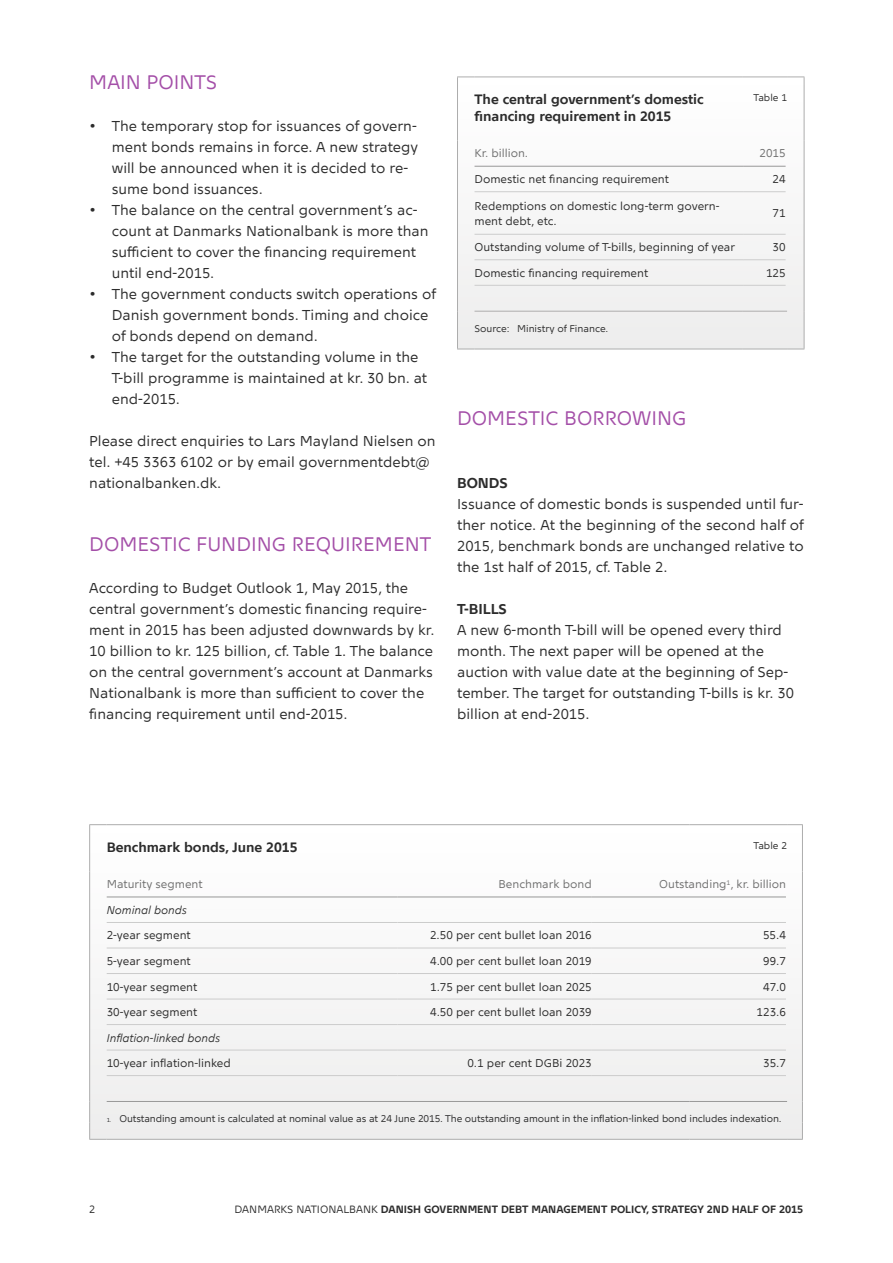
<style>
.page{position:relative;width:893px;height:1263px;background:#fff}
.page>*{position:absolute;margin:0;border:0;box-sizing:border-box;transform-origin:0 0}
.t1{font:19.5px "Nationalbank";color:#a44fa8}
.t2{font:14.25px/21px "Nationalbank";color:#2c2c2c}
.t3{font:700 14.25px "Nationalbank";color:#2c2c2c}
.t4{font:700 13.5px/16.5px "Nationalbank";color:#2c2c2c}
.t5{font:11.25px/15px "Nationalbank";color:#2c2c2c}
.t6{font:11.25px "Nationalbank";color:#6f6f6f}
.t7{font:italic 11.25px "Nationalbank";color:#2c2c2c}
.t8{font:700 10.5px "Nationalbank";color:#2c2c2c}
.t9{font:10.5px "Nationalbank";color:#2c2c2c}
.t10{font:9.75px "Nationalbank";letter-spacing:-.01em;color:#2c2c2c}
.s1{font-size:5.7px}
.s2{font-weight:400}
</style>
<div class="page">
<svg style="left:458px;top:78px;width:346px;height:271px"></svg>
<hr style="left:474px;top:311px;width:268px;height:1px;background:#adadad">
<hr style="left:742px;top:311px;width:45px;height:1px;background:#adadad">
<svg style="left:458px;top:77px;width:16px;height:1px"></svg>
<hr style="left:457px;top:77px;width:1px;height:64px;background:#adadad">
<hr style="left:474px;top:77px;width:268px;height:1px;background:#adadad">
<hr style="left:742px;top:77px;width:45px;height:1px;background:#adadad">
<svg style="left:787px;top:77px;width:17px;height:1px"></svg>
<hr style="left:804px;top:77px;width:1px;height:64px;background:#adadad">
<hr style="left:457px;top:141px;width:1px;height:170px;background:#adadad">
<hr style="left:804px;top:141px;width:1px;height:170px;background:#adadad">
<svg style="left:457px;top:311px;width:17px;height:39px"></svg>
<hr style="left:474px;top:349px;width:268px;height:1px;background:#adadad">
<hr style="left:742px;top:349px;width:45px;height:1px;background:#adadad">
<svg style="left:787px;top:311px;width:18px;height:39px"></svg>
<hr style="left:474px;top:191px;width:269px;height:1px;background:#ccc">
<hr style="left:743px;top:191px;width:43px;height:1px;background:#ccc">
<hr style="left:474px;top:234px;width:269px;height:1px;background:#ccc">
<hr style="left:743px;top:234px;width:43px;height:1px;background:#ccc">
<hr style="left:474px;top:259px;width:269px;height:1px;background:#ccc">
<hr style="left:743px;top:259px;width:43px;height:1px;background:#ccc">
<hr style="left:474px;top:285px;width:269px;height:1px;background:#ccc">
<hr style="left:743px;top:285px;width:43px;height:1px;background:#ccc">
<hr style="left:474px;top:166px;width:269px;height:1px;background:#989898">
<hr style="left:743px;top:166px;width:43px;height:1px;background:#989898">
<svg style="left:90px;top:825px;width:712px;height:314px"></svg>
<svg style="left:89px;top:824px;width:18px;height:1px"></svg>
<hr style="left:89px;top:825px;width:1px;height:46px;background:#adadad">
<hr style="left:107px;top:824px;width:582px;height:1px;background:#adadad">
<hr style="left:689px;top:824px;width:98px;height:1px;background:#adadad">
<svg style="left:787px;top:824px;width:16px;height:1px"></svg>
<hr style="left:802px;top:825px;width:1px;height:46px;background:#adadad">
<hr style="left:89px;top:871px;width:1px;height:230px;background:#adadad">
<hr style="left:802px;top:871px;width:1px;height:230px;background:#adadad">
<svg style="left:89px;top:1101px;width:18px;height:39px"></svg>
<hr style="left:107px;top:1139px;width:582px;height:1px;background:#adadad">
<hr style="left:689px;top:1139px;width:98px;height:1px;background:#adadad">
<svg style="left:787px;top:1101px;width:16px;height:39px"></svg>
<hr style="left:107px;top:1101px;width:582px;height:1px;background:#989898">
<hr style="left:689px;top:1101px;width:98px;height:1px;background:#989898">
<hr style="left:107px;top:922px;width:291px;height:1px;background:#ccc">
<hr style="left:398px;top:922px;width:194px;height:1px;background:#ccc">
<hr style="left:592px;top:922px;width:194px;height:1px;background:#ccc">
<hr style="left:107px;top:948px;width:291px;height:1px;background:#ccc">
<hr style="left:398px;top:948px;width:194px;height:1px;background:#ccc">
<hr style="left:592px;top:948px;width:194px;height:1px;background:#ccc">
<hr style="left:107px;top:973px;width:291px;height:1px;background:#ccc">
<hr style="left:398px;top:973px;width:194px;height:1px;background:#ccc">
<hr style="left:592px;top:973px;width:194px;height:1px;background:#ccc">
<hr style="left:107px;top:999px;width:291px;height:1px;background:#ccc">
<hr style="left:398px;top:999px;width:194px;height:1px;background:#ccc">
<hr style="left:592px;top:999px;width:194px;height:1px;background:#ccc">
<hr style="left:107px;top:1024px;width:291px;height:1px;background:#ccc">
<hr style="left:398px;top:1024px;width:194px;height:1px;background:#ccc">
<hr style="left:592px;top:1024px;width:194px;height:1px;background:#ccc">
<hr style="left:107px;top:1050px;width:291px;height:1px;background:#ccc">
<hr style="left:398px;top:1050px;width:194px;height:1px;background:#ccc">
<hr style="left:592px;top:1050px;width:194px;height:1px;background:#ccc">
<hr style="left:107px;top:1075px;width:291px;height:1px;background:#ccc">
<hr style="left:398px;top:1075px;width:194px;height:1px;background:#ccc">
<hr style="left:592px;top:1075px;width:194px;height:1px;background:#ccc">
<hr style="left:107px;top:896px;width:291px;height:1px;background:#989898">
<hr style="left:398px;top:896px;width:194px;height:1px;background:#989898">
<hr style="left:592px;top:896px;width:194px;height:1px;background:#989898">
<h1 class="t1" style="left:89px;top:71px;width:130px">MAIN POINTS</h1>
<p class="t2" style="left:112px;top:116px;width:308px;text-indent:-23px">• The temporary stop for issuances of govern&shy;ment bonds remains in force. A new strategy will be announced when it is decided to re&shy;sume bond issuances.</p>
<p class="t2" style="left:112px;top:200px;width:318px;text-indent:-23px">• The balance on the central government’s ac&shy;count at Danmarks Nationalbank is more than sufficient to cover the financing requirement until end-2015.</p>
<p class="t2" style="left:112px;top:284px;width:325px;text-indent:-23px">• The government conducts switch operations of<br>Danish government bonds. Timing and choice of bonds depend on demand.</p>
<p class="t2" style="left:112px;top:347px;width:317px;text-indent:-23px">• The target for the outstanding volume in the<br>T-bill programme is maintained at kr. 30 bn. at end-2015.</p>
<p class="t2" style="left:89px;top:431px;width:348px">Please direct enquiries to Lars Mayland Nielsen on tel. +45 3363 6102 or by email governmentdebt@ nationalbanken.dk.</p>
<h1 class="t1" style="left:89px;top:533px;width:343px">DOMESTIC FUNDING REQUIREMENT</h1>
<p class="t2" style="left:89px;top:578px;width:347px">According to Budget Outlook 1, May 2015, the central government’s domestic financing require&shy;ment in 2015 has been adjusted downwards by kr.<br>10 billion to kr. 125 billion, cf. Table 1. The balance on the central government’s account at Danmarks Nationalbank is more than sufficient to cover the financing requirement until end-2015.</p>
<p class="t4" style="left:474px;top:91px;width:230px">The central government’s domestic financing requirement in 2015</p>
<p class="t10" style="left:753px;top:92px;width:35px">Table 1</p>
<p class="t6" style="left:474px;top:147px;width:55px">Kr. billion.</p>
<p class="t6" style="left:759px;top:147px;width:28px">2015</p>
<p class="t5" style="left:474px;top:172px;width:196px">Domestic net financing requirement</p>
<p class="t5" style="left:772px;top:172px;width:15px">24</p>
<p class="t5" style="left:474px;top:198px;width:247px">Redemptions on domestic long-term govern&shy;ment debt, etc.</p>
<p class="t5" style="left:772px;top:206px;width:15px">71</p>
<p class="t5" style="left:474px;top:240px;width:262px">Outstanding volume of T-bills, beginning of year</p>
<p class="t5" style="left:772px;top:240px;width:15px">30</p>
<p class="t5" style="left:474px;top:265px;width:175px">Domestic financing requirement</p>
<p class="t5" style="left:766px;top:265px;width:21px">125</p>
<p class="t10" style="left:474px;top:323px;width:135px">Source: Ministry of Finance.</p>
<h1 class="t1" style="left:457px;top:407px;width:231px">DOMESTIC BORROWING</h1>
<p class="t3" style="left:457px;top:475px;width:52px">BONDS</p>
<p class="t2" style="left:457px;top:494px;width:348px;text-align:justify">Issuance of domestic bonds is suspended until fur&shy;ther notice. At the beginning of the second half of 2015, benchmark bonds are unchanged relative to the 1st half of 2015, cf. Table 2.</p>
<p class="t3" style="left:457px;top:601px;width:51px">T-BILLS</p>
<p class="t2" style="left:457px;top:620px;width:338px">A new 6-month T-bill will be opened every third month. The next paper will be opened at the auction with value date at the beginning of Sep&shy;tember. The target for outstanding T-bills is kr. 30 billion at end-2015.</p>
<p class="t4" style="left:107px;top:839px;width:192px">Benchmark bonds, June 2015</p>
<p class="t10" style="left:753px;top:840px;width:35px">Table 2</p>
<p class="t6" style="left:107px;top:877px;width:97px">Maturity segment</p>
<p class="t6" style="left:498px;top:877px;width:95px">Benchmark bond</p>
<p class="t6" style="left:659px;top:877px;width:128px">Outstanding<sup>1</sup>, kr. billion</p>
<p class="t7" style="left:107px;top:903px;width:82px">Nominal bonds</p>
<p class="t5" style="left:107px;top:928px;width:86px">2-year segment</p>
<p class="t5" style="left:430px;top:928px;width:163px">2.50 per cent bullet loan 2016</p>
<p class="t5" style="left:763px;top:928px;width:24px">55.4</p>
<p class="t5" style="left:107px;top:953px;width:86px">5-year segment</p>
<p class="t5" style="left:430px;top:953px;width:163px">4.00 per cent bullet loan 2019</p>
<p class="t5" style="left:763px;top:953px;width:24px">99.7</p>
<p class="t5" style="left:107px;top:979px;width:92px">10-year segment</p>
<p class="t5" style="left:430px;top:979px;width:163px">1.75 per cent bullet loan 2025</p>
<p class="t5" style="left:763px;top:979px;width:24px">47.0</p>
<p class="t5" style="left:107px;top:1004px;width:92px">30-year segment</p>
<p class="t5" style="left:430px;top:1004px;width:163px">4.50 per cent bullet loan 2039</p>
<p class="t5" style="left:757px;top:1004px;width:31px">123.6</p>
<p class="t7" style="left:107px;top:1031px;width:115px">Inflation-linked bonds</p>
<p class="t5" style="left:107px;top:1055px;width:126px">10-year inflation-linked</p>
<p class="t5" style="left:467px;top:1055px;width:126px">0.1 per cent DGBi 2023</p>
<p class="t5" style="left:763px;top:1055px;width:24px">35.7</p>
<p class="t10" style="left:107px;top:1113px;width:676px"><span class="s1">1.</span> Outstanding amount is calculated at nominal value as at 24 June 2015. The outstanding amount in the inflation-linked bond includes indexation.</p>
<p class="t9" style="left:89px;top:1203px;width:8px">2</p>
<p class="t8" style="left:234px;top:1203px;width:570px"><span class="s2">DANMARKS NATIONALBANK</span> DANISH GOVERNMENT DEBT MANAGEMENT POLICY, STRATEGY 2ND HALF OF 2015</p>
</div>
